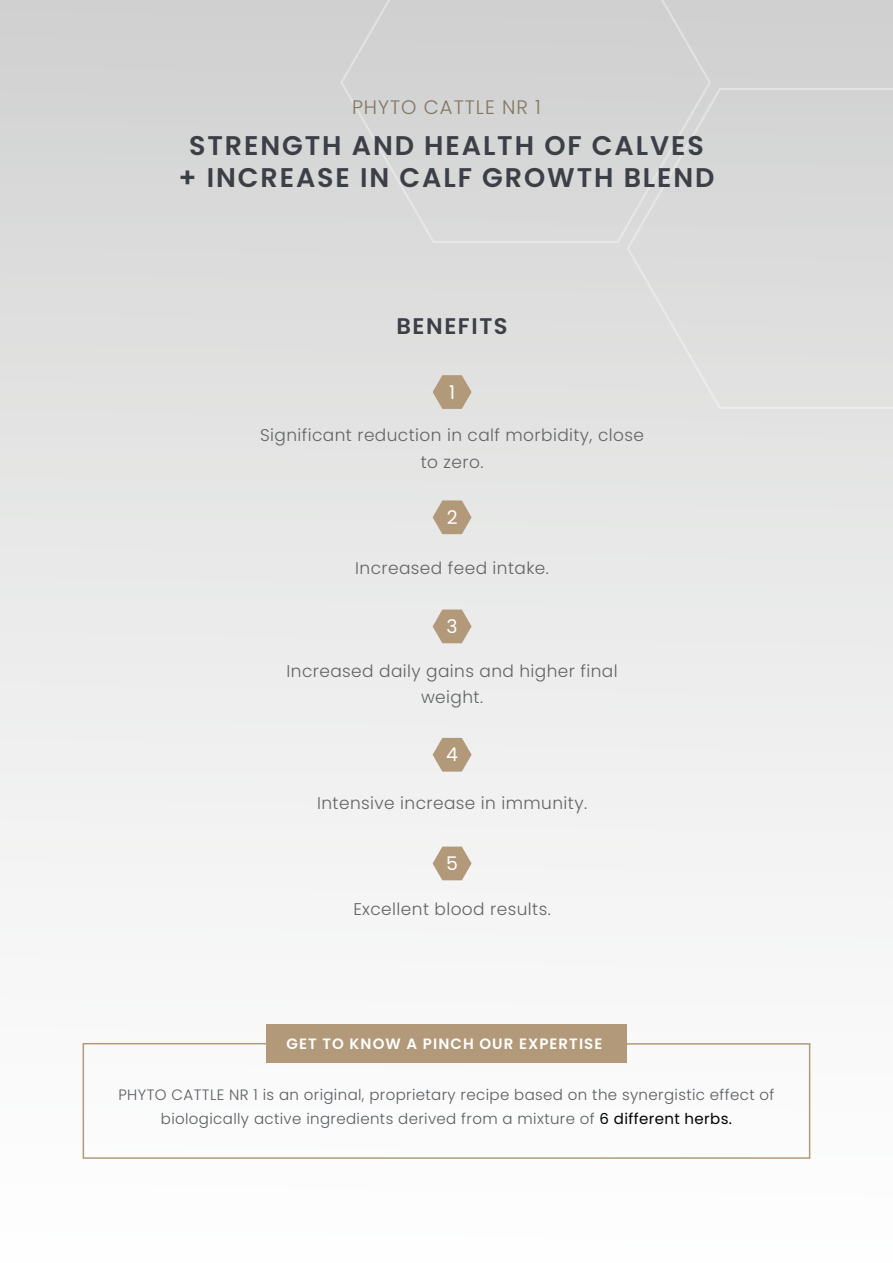
<style>
.page{position:relative;width:893px;height:1263px;background:#fff}
.page>*{position:absolute;margin:0;border:0;box-sizing:border-box;transform-origin:0 0}
.t1{font:600 27px/32.4px "Poppins";letter-spacing:.07em;color:#3c3f46;text-align:center}
.t2{font:600 22.65px "Poppins";letter-spacing:.07em;color:#3c3f46}
.t3{font:300 19.5px "Poppins";letter-spacing:.05em;color:#837661}
.t4{font:18.9px "Poppins";color:#fff}
.t5{font:300 16.95px/26.4px "Poppins";letter-spacing:.025em;color:#626364;text-align:center}
.t6{font:300 15px/24px "Poppins";letter-spacing:.025em;color:#585c5f;text-align:center}
.t7{font:600 15px "Poppins";letter-spacing:.07em;color:#fff}
.s1{font-weight:400;color:#000}
</style>
<div class="page">
<div style="left:0;top:0;width:893px;height:1263px;background:linear-gradient(to bottom,#d1d2d1,#fff)"></div>
<div style="left:339px;top:0;width:373px;height:244px;background:#d3d4d4"></div>
<div style="left:625px;top:86px;width:268px;height:324px;background:#dbdbdb"></div>
<svg style="left:433px;top:375px;width:39px;height:34px"></svg>
<svg style="left:433px;top:500px;width:39px;height:34px"></svg>
<svg style="left:433px;top:609px;width:39px;height:34px"></svg>
<svg style="left:433px;top:738px;width:39px;height:34px"></svg>
<svg style="left:433px;top:846px;width:39px;height:34px"></svg>
<svg style="left:82px;top:1042px;width:729px;height:117px"></svg>
<div style="left:266px;top:1024px;width:361px;height:39px;background:#b19979"></div>
<p class="t3" style="left:352px;top:96px;width:190px">PHYTO CATTLE NR 1</p>
<h1 class="t1" style="left:178px;top:129px;width:538px">STRENGTH AND HEALTH OF CALVES + INCREASE IN CALF GROWTH BLEND</h1>
<h2 class="t2" style="left:396px;top:313px;width:113px">BENEFITS</h2>
<p class="t4" style="left:449px;top:381px;width:8px">1</p>
<p class="t5" style="left:260px;top:422px;width:385px">Significant reduction in calf morbidity, close to zero.</p>
<p class="t4" style="left:447px;top:506px;width:12px">2</p>
<p class="t5" style="left:355px;top:555px;width:195px">Increased feed intake.</p>
<p class="t4" style="left:447px;top:615px;width:13px">3</p>
<p class="t5" style="left:287px;top:657px;width:333px">Increased daily gains and higher final weight.</p>
<p class="t4" style="left:446px;top:744px;width:13px">4</p>
<p class="t5" style="left:317px;top:790px;width:271px">Intensive increase in immunity.</p>
<p class="t4" style="left:446px;top:853px;width:13px">5</p>
<p class="t5" style="left:353px;top:896px;width:199px">Excellent blood results.</p>
<p class="t7" style="left:287px;top:1035px;width:317px">GET TO KNOW A PINCH OUR EXPERTISE</p>
<p class="t6" style="left:118px;top:1082px;width:657px">PHYTO CATTLE NR 1 is an original, proprietary recipe based on the synergistic effect of biologically active ingredients derived from a mixture of <span class="s1">6 different herbs.</span></p>
</div>
